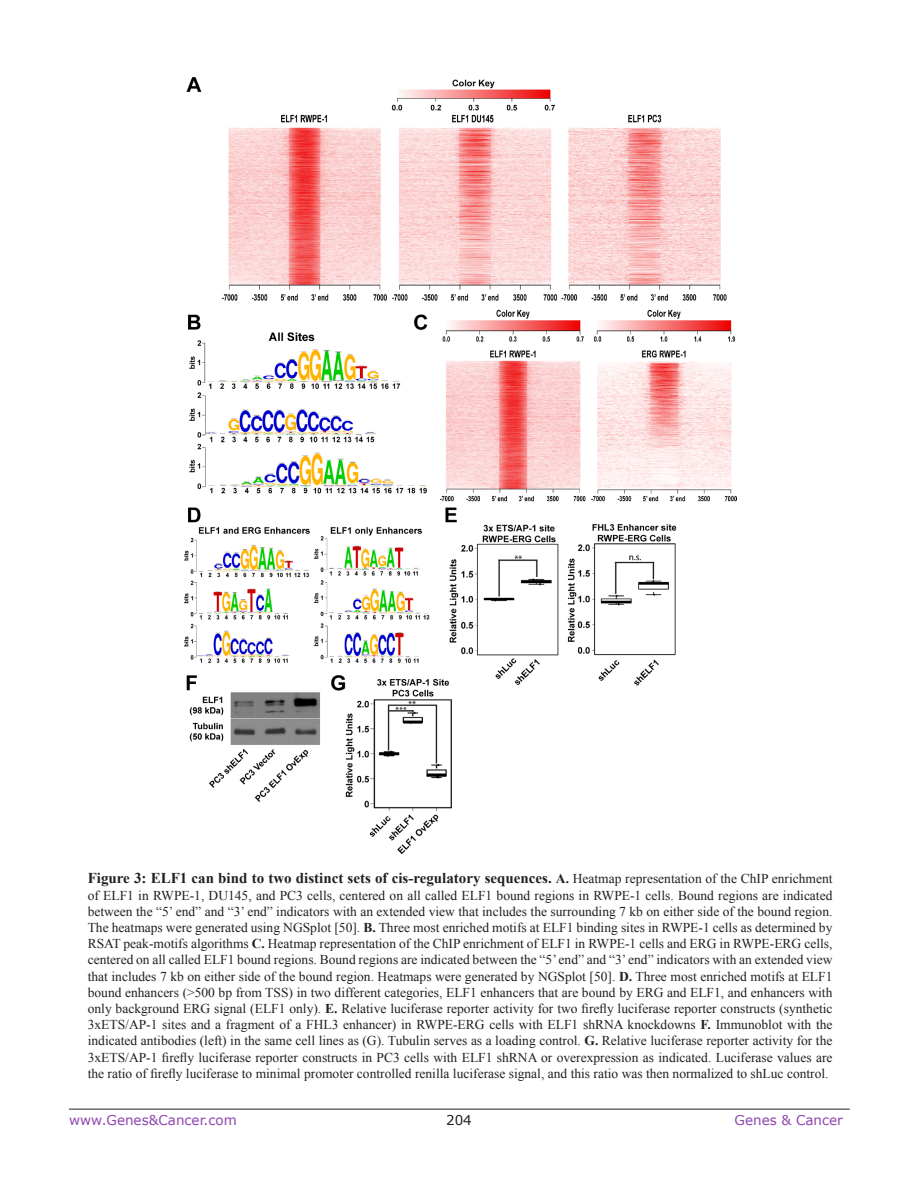
<style>
.page{position:relative;width:918px;height:1188px;background:#fff}
.page>*{position:absolute;margin:0;border:0;box-sizing:border-box;transform-origin:0 0}
.FigureText{font:700 15px "Times New Roman";color:#221f22}
.FigureText-2{font:13.5px/16.2px "Times New Roman";color:#221f22;text-align:justify}
.t1{font:13.5px "Verdana";color:#8e44ad}
.t2{font:13.5px "Verdana";color:#221f22}
.s1{font-size:13.5px}
.s2{font-weight:400;font-size:13.5px}
.s3{font-weight:700}
</style>
<div class="page">
<hr style="left:69px;top:1109px;width:781px;height:1px;background:#231f20">
<img style="left:184px;top:77px;width:553px;height:777px">
<p class="FigureText" style="left:88px;top:868px;width:746px">Figure 3: ELF1 can bind to two distinct sets of cis-regulatory sequences. <span class="s1">A.</span> <span class="s2">Heatmap representation of the ChIP enrichment</span></p>
<p class="FigureText-2" style="left:88px;top:887px;width:746px">of ELF1 in RWPE-1, DU145, and PC3 cells, centered on all called ELF1 bound regions in RWPE-1 cells. Bound regions are indicated between the “5’ end” and “3’ end” indicators with an extended view that includes the surrounding 7 kb on either side of the bound region.<br>The heatmaps were generated using NGSplot [50]. <span class="s3">B.</span> Three most enriched motifs at ELF1 binding sites in RWPE-1 cells as determined by RSAT peak-motifs algorithms <span class="s3">C.</span> Heatmap representation of the ChIP enrichment of ELF1 in RWPE-1 cells and ERG in RWPE-ERG cells, centered on all called ELF1 bound regions. Bound regions are indicated between the “5’ end” and “3’ end” indicators with an extended view that includes 7 kb on either side of the bound region. Heatmaps were generated by NGSplot [50]. <span class="s3">D.</span> Three most enriched motifs at ELF1 bound enhancers (&gt;500 bp from TSS) in two different categories, ELF1 enhancers that are bound by ERG and ELF1, and enhancers with only background ERG signal (ELF1 only). <span class="s3">E.</span> Relative luciferase reporter activity for two firefly luciferase reporter constructs (synthetic 3xETS/AP-1 sites and a fragment of a FHL3 enhancer) in RWPE-ERG cells with ELF1 shRNA knockdowns <span class="s3">F.</span> Immunoblot with the indicated antibodies (left) in the same cell lines as (G). Tubulin serves as a loading control. <span class="s3">G.</span> Relative luciferase reporter activity for the 3xETS/AP-1 firefly luciferase reporter constructs in PC3 cells with ELF1 shRNA or overexpression as indicated. Luciferase values are the ratio of firefly luciferase to minimal promoter controlled renilla luciferase signal, and this ratio was then normalized to shLuc control.</p>
<p class="t1" style="left:69px;top:1111px;width:169px">www.Genes&amp;Cancer.com</p>
<p class="t2" style="left:446px;top:1111px;width:27px">204</p>
<p class="t1" style="left:735px;top:1111px;width:110px">Genes &amp; Cancer</p>
</div>
